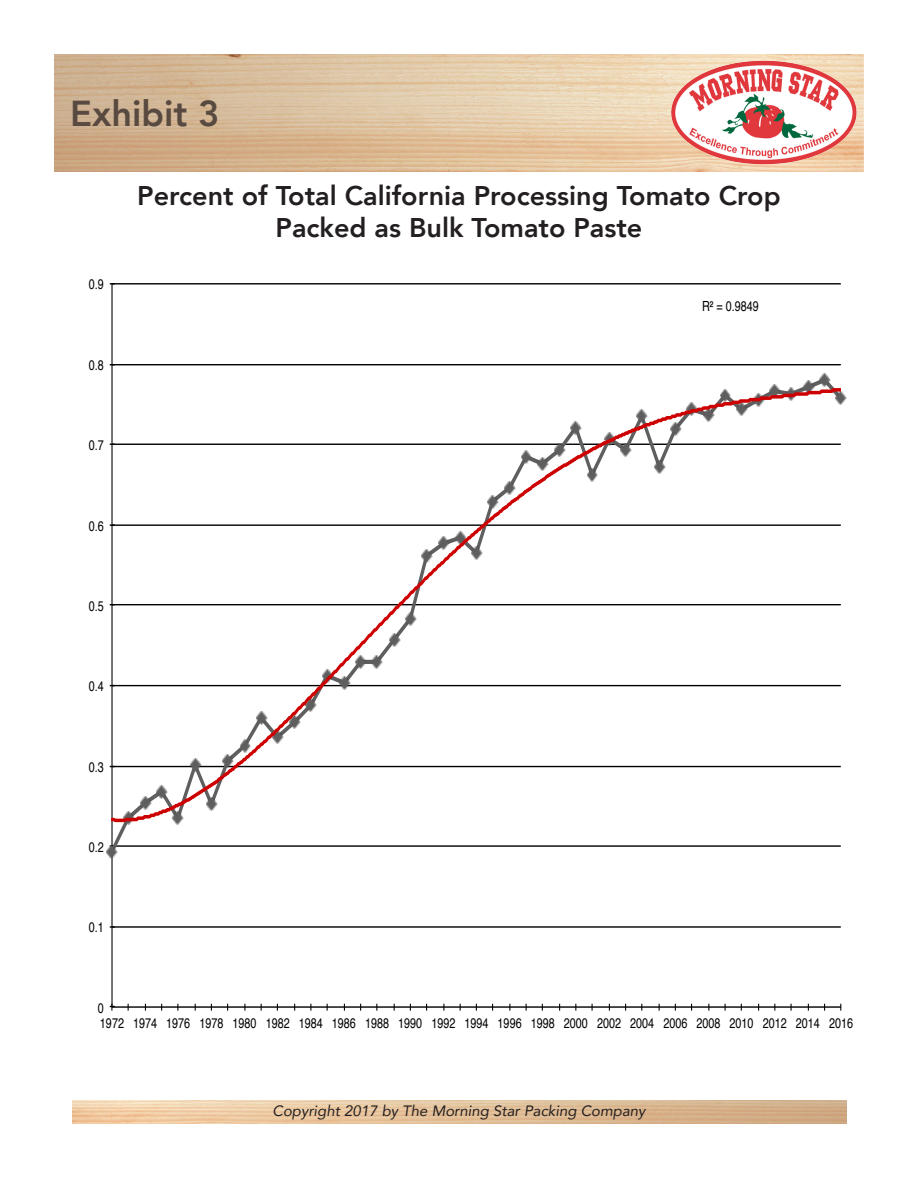
<style>
.page{position:relative;width:918px;height:1188px;background:#fff}
.page>*{position:absolute;margin:0;border:0;box-sizing:border-box;transform-origin:0 0}
.t1{font:800 36px "Avenir";color:#594a41}
.t2{font:800 27px "Avenir";color:#231f20}
.t3{font:italic 15px "Avenir";color:#231f20}
.t4{font:13.95px "Helvetica";color:#000;scale:.78 1}
</style>
<div class="page">
<img style="left:54px;top:54px;width:810px;height:118px">
<img style="left:669px;top:57px;width:195px;height:115px">
<hr style="left:112px;top:926px;width:729px;height:2px;background:#000">
<hr style="left:112px;top:364px;width:729px;height:1px;background:#000">
<hr style="left:112px;top:283px;width:729px;height:1px;background:#000">
<hr style="left:111px;top:284px;width:2px;height:723px;background:#000">
<hr style="left:112px;top:1006px;width:729px;height:2px;background:#000">
<svg style="left:110px;top:1004px;width:5px;height:7px"></svg>
<svg style="left:244px;top:1004px;width:2px;height:7px"></svg>
<svg style="left:310px;top:1004px;width:2px;height:7px"></svg>
<svg style="left:443px;top:1004px;width:2px;height:7px"></svg>
<svg style="left:525px;top:1004px;width:2px;height:7px"></svg>
<svg style="left:591px;top:1004px;width:2px;height:7px"></svg>
<svg style="left:724px;top:1004px;width:2px;height:7px"></svg>
<svg style="left:790px;top:1004px;width:2px;height:7px"></svg>
<svg style="left:111px;top:374px;width:730px;height:473px"></svg>
<img style="left:107px;top:844px;width:11px;height:14px">
<img style="left:770px;top:384px;width:11px;height:2px">
<img style="left:803px;top:380px;width:11px;height:6px">
<img style="left:820px;top:373px;width:10px;height:13px">
<img style="left:840px;top:391px;width:7px;height:14px">
<svg style="left:111px;top:386px;width:729px;height:438px"></svg>
<p class="t1" style="left:70px;top:85px;width:151px">Exhibit 3</p>
<p class="t4" style="left:89px;top:274px;width:21px">0.9</p>
<p class="t4" style="left:89px;top:354px;width:21px">0.8</p>
<p class="t4" style="left:89px;top:435px;width:21px">0.7</p>
<p class="t4" style="left:89px;top:515px;width:21px">0.6</p>
<p class="t4" style="left:89px;top:595px;width:21px">0.5</p>
<p class="t4" style="left:89px;top:676px;width:21px">0.4</p>
<p class="t4" style="left:89px;top:756px;width:21px">0.3</p>
<p class="t4" style="left:89px;top:836px;width:21px">0.2</p>
<p class="t4" style="left:89px;top:917px;width:21px">0.1</p>
<p class="t4" style="left:98px;top:997px;width:9px">0</p>
<p class="t2" style="left:137px;top:174px;width:645px">Percent of Total California Processing Tomato Crop</p>
<p class="t2" style="left:276px;top:207px;width:368px">Packed as Bulk Tomato Paste</p>
<p class="t4" style="left:702px;top:296px;width:74px">R² = 0.9849</p>
<p class="t4" style="left:100px;top:1013px;width:967px">1972 1974 1976 1978 1980 1982 1984 1986 1988 1990 1992 1994 1996 1998 2000 2002 2004 2006 2008 2010 2012 2014 2016</p>
<p class="t3" style="left:273px;top:1102px;width:374px">Copyright 2017 by The Morning Star Packing Company</p>
</div>
